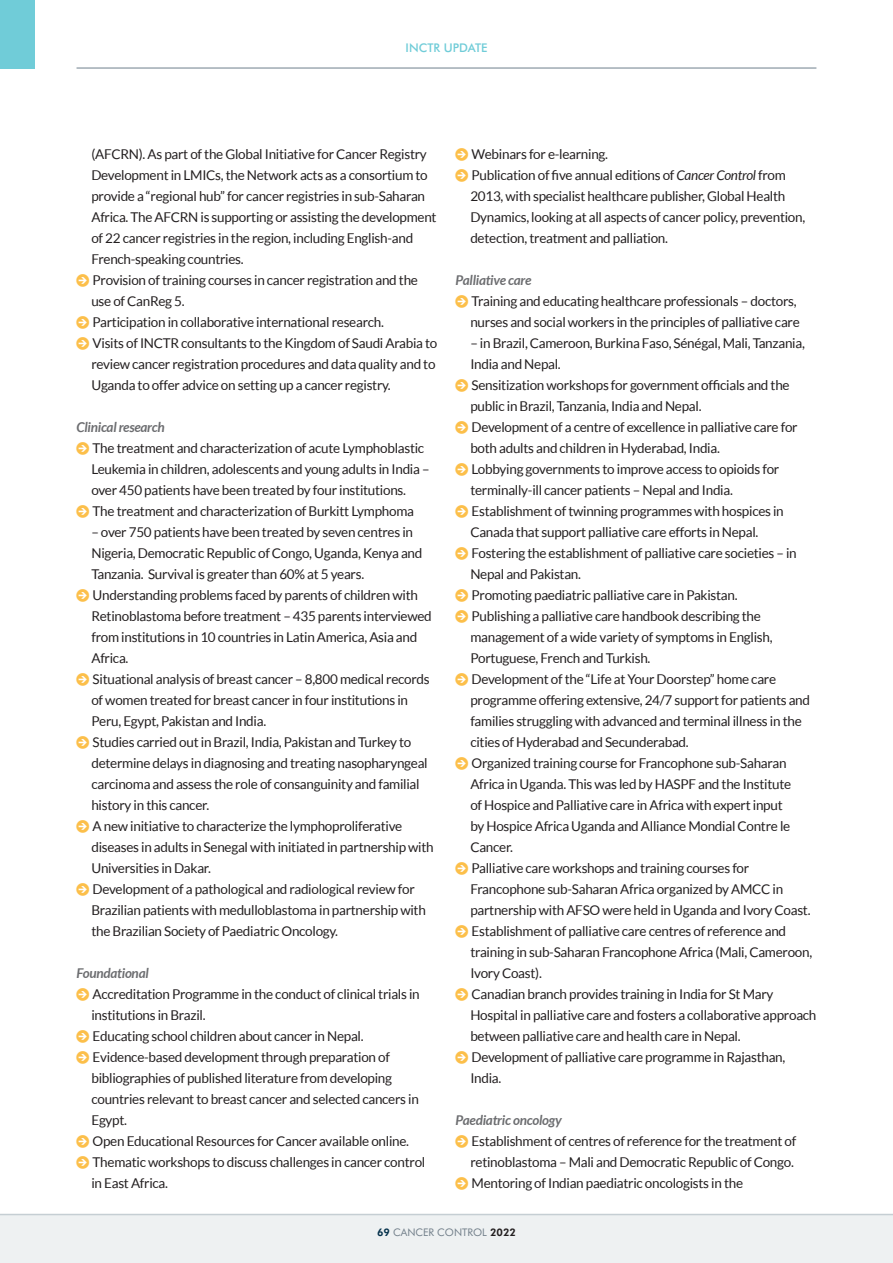
<style>
.page{position:relative;width:893px;height:1263px;background:#fff}
.page>*{position:absolute;margin:0;border:0;box-sizing:border-box;transform-origin:0 0}
.COPY_Indented{font:13.5px/21px "Lato";letter-spacing:-.02em;color:#231f20}
.SH_2{font:italic 700 13.5px "Lato";letter-spacing:-.02em;color:#6c6d70}
.t1{font:500 12px "Futura BT";color:#70ccd8}
.t2{font:10.5px "Futura BT";color:#727f8a}
.s1{font-family:"Arrowstfb";color:#fcbf4a}
.s2{font-style:italic}
.s3{font-weight:800;color:#04314b}
.s4{font-weight:800;color:#231f20}
</style>
<div class="page">
<div style="left:0;top:1214px;width:893px;height:49px;background:#eef1f2"></div>
<div style="left:0;top:0;width:34px;height:69px;background:#70ccd8"></div>
<hr style="left:77px;top:67px;width:739px;height:2px;background:#9faab2">
<hr style="left:0;top:1214px;width:893px;height:1px;background:#c5ced3">
<p class="t1" style="left:406px;top:40px;width:83px">INCTR UPDATE</p>
<p class="COPY_Indented" style="left:91px;top:144px;width:347px">(AFCRN). As part of the Global Initiative for Cancer Registry Development in LMICs, the Network acts as a consortium to provide a “regional hub” for cancer registries in sub-Saharan Africa. The AFCRN is supporting or assisting the development of 22 cancer registries in the region, including English-and French-speaking countries.</p>
<p class="COPY_Indented" style="left:91px;top:270px;width:328px;text-indent:-15px"><span class="s1">J</span> Provision of training courses in cancer registration and the use of CanReg 5.</p>
<p class="COPY_Indented" style="left:77px;top:312px;width:309px"><span class="s1">J</span> Participation in collaborative international research.</p>
<p class="COPY_Indented" style="left:91px;top:333px;width:348px;text-indent:-15px"><span class="s1">J</span> Visits of INCTR consultants to the Kingdom of Saudi Arabia to review cancer registration procedures and data quality and to<br>Uganda to offer advice on setting up a cancer registry.</p>
<p class="SH_2" style="left:77px;top:419px;width:90px">Clinical research</p>
<p class="COPY_Indented" style="left:91px;top:438px;width:340px;text-indent:-15px"><span class="s1">J</span> The treatment and characterization of acute Lymphoblastic<br>Leukemia in children, adolescents and young adults in India – over 450 patients have been treated by four institutions.</p>
<p class="COPY_Indented" style="left:77px;top:501px;width:339px"><span class="s1">J</span> The treatment and characterization of Burkitt Lymphoma</p>
<p class="COPY_Indented" style="left:91px;top:522px;width:332px">– over 750 patients have been treated by seven centres in<br>Nigeria, Democratic Republic of Congo, Uganda, Kenya and<br>Tanzania. Survival is greater than 60% at 5 years.</p>
<p class="COPY_Indented" style="left:91px;top:585px;width:342px;text-indent:-15px"><span class="s1">J</span> Understanding problems faced by parents of children with Retinoblastoma before treatment – 435 parents interviewed from institutions in 10 countries in Latin America, Asia and Africa.</p>
<p class="COPY_Indented" style="left:91px;top:669px;width:340px;text-indent:-15px"><span class="s1">J</span> Situational analysis of breast cancer – 8,800 medical records of women treated for breast cancer in four institutions in<br>Peru, Egypt, Pakistan and India.</p>
<p class="COPY_Indented" style="left:91px;top:732px;width:338px;text-indent:-15px"><span class="s1">J</span> Studies carried out in Brazil, India, Pakistan and Turkey to determine delays in diagnosing and treating nasopharyngeal carcinoma and assess the role of consanguinity and familial history in this cancer.</p>
<p class="COPY_Indented" style="left:91px;top:816px;width:344px;text-indent:-15px"><span class="s1">J</span> A new initiative to characterize the lymphoproliferative diseases in adults in Senegal with initiated in partnership with<br>Universities in Dakar.</p>
<p class="COPY_Indented" style="left:91px;top:879px;width:336px;text-indent:-15px"><span class="s1">J</span> Development of a pathological and radiological review for<br>Brazilian patients with medulloblastoma in partnership with the Brazilian Society of Paediatric Oncology.</p>
<p class="SH_2" style="left:77px;top:965px;width:74px">Foundational</p>
<p class="COPY_Indented" style="left:91px;top:984px;width:330px;text-indent:-15px"><span class="s1">J</span> Accreditation Programme in the conduct of clinical trials in institutions in Brazil.</p>
<p class="COPY_Indented" style="left:77px;top:1026px;width:289px"><span class="s1">J</span> Educating school children about cancer in Nepal.</p>
<p class="COPY_Indented" style="left:91px;top:1047px;width:329px;text-indent:-15px"><span class="s1">J</span> Evidence-based development through preparation of bibliographies of published literature from developing countries relevant to breast cancer and selected cancers in Egypt.</p>
<p class="COPY_Indented" style="left:77px;top:1131px;width:334px"><span class="s1">J</span> Open Educational Resources for Cancer available online.</p>
<p class="COPY_Indented" style="left:91px;top:1152px;width:335px;text-indent:-15px"><span class="s1">J</span> Thematic workshops to discuss challenges in cancer control in East Africa.</p>
<p class="COPY_Indented" style="left:455px;top:144px;width:154px"><span class="s1">J</span> Webinars for e-learning.</p>
<p class="COPY_Indented" style="left:470px;top:165px;width:336px;text-indent:-15px"><span class="s1">J</span> Publication of five annual editions of <span class="s2">Cancer Control</span> from 2013, with specialist healthcare publisher, Global Health Dynamics, looking at all aspects of cancer policy, prevention, detection, treatment and palliation.</p>
<p class="SH_2" style="left:455px;top:272px;width:77px">Palliative care</p>
<p class="COPY_Indented" style="left:455px;top:291px;width:346px;text-align:right"><span class="s1">J</span> Training and educating healthcare professionals – doctors, nurses and social workers in the principles of palliative care</p>
<p class="COPY_Indented" style="left:470px;top:333px;width:336px">– in Brazil, Cameroon, Burkina Faso, Sénégal, Mali, Tanzania,<br>India and Nepal.</p>
<p class="COPY_Indented" style="left:470px;top:375px;width:321px;text-indent:-15px"><span class="s1">J</span> Sensitization workshops for government officials and the public in Brazil, Tanzania, India and Nepal.</p>
<p class="COPY_Indented" style="left:470px;top:417px;width:329px;text-indent:-15px"><span class="s1">J</span> Development of a centre of excellence in palliative care for both adults and children in Hyderabad, India.</p>
<p class="COPY_Indented" style="left:470px;top:459px;width:310px;text-indent:-15px"><span class="s1">J</span> Lobbying governments to improve access to opioids for terminally-ill cancer patients – Nepal and India.</p>
<p class="COPY_Indented" style="left:470px;top:501px;width:315px;text-indent:-15px"><span class="s1">J</span> Establishment of twinning programmes with hospices in<br>Canada that support palliative care efforts in Nepal.</p>
<p class="COPY_Indented" style="left:470px;top:543px;width:328px;text-indent:-15px"><span class="s1">J</span> Fostering the establishment of palliative care societies – in<br>Nepal and Pakistan.</p>
<p class="COPY_Indented" style="left:455px;top:585px;width:284px"><span class="s1">J</span> Promoting paediatric palliative care in Pakistan.</p>
<p class="COPY_Indented" style="left:470px;top:606px;width:304px;text-indent:-15px"><span class="s1">J</span> Publishing a palliative care handbook describing the management of a wide variety of symptoms in English,<br>Portuguese, French and Turkish.</p>
<p class="COPY_Indented" style="left:470px;top:669px;width:341px;text-indent:-15px"><span class="s1">J</span> Development of the “Life at Your Doorstep” home care programme offering extensive, 24/7 support for patients and families struggling with advanced and terminal illness in the cities of Hyderabad and Secunderabad.</p>
<p class="COPY_Indented" style="left:470px;top:753px;width:322px;text-indent:-15px"><span class="s1">J</span> Organized training course for Francophone sub-Saharan Africa in Uganda. This was led by HASPF and the Institute of Hospice and Palliative care in Africa with expert input by Hospice Africa Uganda and Alliance Mondial Contre le Cancer.</p>
<p class="COPY_Indented" style="left:470px;top:858px;width:342px;text-indent:-15px"><span class="s1">J</span> Palliative care workshops and training courses for<br>Francophone sub-Saharan Africa organized by AMCC in partnership with AFSO were held in Uganda and Ivory Coast.</p>
<p class="COPY_Indented" style="left:470px;top:921px;width:343px;text-indent:-15px"><span class="s1">J</span> Establishment of palliative care centres of reference and training in sub-Saharan Francophone Africa (Mali, Cameroon,<br>Ivory Coast).</p>
<p class="COPY_Indented" style="left:470px;top:984px;width:348px;text-indent:-15px"><span class="s1">J</span> Canadian branch provides training in India for St Mary<br>Hospital in palliative care and fosters a collaborative approach between palliative care and health care in Nepal.</p>
<p class="COPY_Indented" style="left:470px;top:1047px;width:316px;text-indent:-15px"><span class="s1">J</span> Development of palliative care programme in Rajasthan,<br>India.</p>
<p class="SH_2" style="left:455px;top:1112px;width:108px">Paediatric oncology</p>
<p class="COPY_Indented" style="left:455px;top:1131px;width:342px;text-align:right"><span class="s1">J</span> Establishment of centres of reference for the treatment of retinoblastoma – Mali and Democratic Republic of Congo.</p>
<p class="COPY_Indented" style="left:455px;top:1173px;width:289px"><span class="s1">J</span> Mentoring of Indian paediatric oncologists in the</p>
<p class="t2" style="left:377px;top:1226px;width:140px"><span class="s3">69</span> CANCER CONTROL <span class="s4">2022</span></p>
</div>
